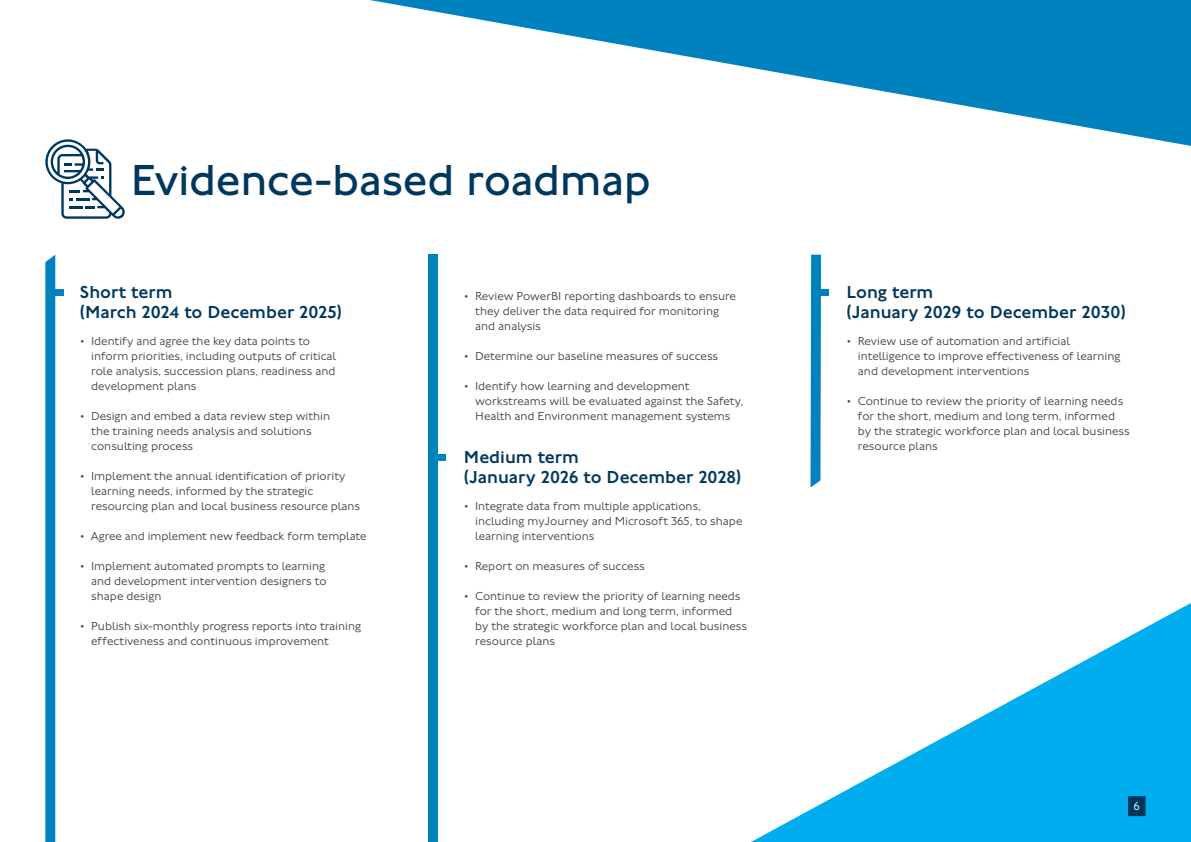
<style>
.page{position:relative;width:1191px;height:842px;background:#fff}
.page>*{position:absolute;margin:0;border:0;box-sizing:border-box;transform-origin:0 0}
.Major_Heading_45_45_Blue__H2{font:45px "Johnston 100";letter-spacing:-.01em;color:#00375e}
.Body_Heading_18_18_Blue__H3__BOX{font:500 18px "Johnston 100";color:#00375e}
.t1{font:300 12px/15px "Johnston 100";color:#414042}
.t2{font:300 12px "Johnston 100";color:#fff}
</style>
<div class="page">
<svg style="left:45px;top:255px;width:10px;height:587px;background:#0a87c0"></svg>
<div style="left:46px;top:289px;width:17px;height:7px;background:#0082be"></div>
<div style="left:428px;top:255px;width:10px;height:587px;background:#0082be"></div>
<div style="left:429px;top:454px;width:17px;height:7px;background:#0082be"></div>
<svg style="left:810px;top:255px;width:11px;height:232px;background:#1c8fc5"></svg>
<div style="left:812px;top:289px;width:17px;height:7px;background:#0082be"></div>
<svg style="left:751px;top:603px;width:440px;height:239px"></svg>
<svg style="left:45px;top:139px;width:80px;height:80px"></svg>
<svg style="left:370px;top:0;width:821px;height:146px"></svg>
<div style="left:1128px;top:796px;width:17px;height:20px;background:#00375e"></div>
<h2 class="Major_Heading_45_45_Blue__H2" style="left:130px;top:156px;width:522px">Evidence-based roadmap</h2>
<h3 class="Body_Heading_18_18_Blue__H3__BOX" style="left:80px;top:282px;width:94px">Short term</h3>
<h3 class="Body_Heading_18_18_Blue__H3__BOX" style="left:80px;top:302px;width:263px">(March 2024 to December 2025)</h3>
<p class="t1" style="left:91px;top:334px;width:247px;text-indent:-11px">• Identify and agree the key data points to inform priorities, including outputs of critical role analysis, succession plans, readiness and development plans</p>
<p class="t1" style="left:91px;top:409px;width:240px;text-indent:-11px">• Design and embed a data review step within the training needs analysis and solutions consulting process</p>
<p class="t1" style="left:91px;top:469px;width:270px;text-indent:-11px">• Implement the annual identification of priority learning needs, informed by the strategic resourcing plan and local business resource plans</p>
<p class="t1" style="left:80px;top:529px;width:288px">• Agree and implement new feedback form template</p>
<p class="t1" style="left:91px;top:559px;width:237px;text-align:justify;text-indent:-11px">• Implement automated prompts to learning and development intervention designers to shape design</p>
<p class="t1" style="left:91px;top:619px;width:271px;text-indent:-11px">• Publish six-monthly progress reports into training effectiveness and continuous improvement</p>
<p class="t1" style="left:475px;top:289px;width:262px;text-indent:-11px">• Review PowerBI reporting dashboards to ensure they deliver the data required for monitoring and analysis</p>
<p class="t1" style="left:464px;top:349px;width:256px">• Determine our baseline measures of success</p>
<p class="t1" style="left:475px;top:379px;width:269px;text-indent:-11px">• Identify how learning and development workstreams will be evaluated against the Safety,<br>Health and Environment management systems</p>
<h3 class="Body_Heading_18_18_Blue__H3__BOX" style="left:464px;top:447px;width:116px">Medium term</h3>
<h3 class="Body_Heading_18_18_Blue__H3__BOX" style="left:464px;top:467px;width:279px">(January 2026 to December 2028)</h3>
<p class="t1" style="left:475px;top:499px;width:269px;text-indent:-11px">• Integrate data from multiple applications, including myJourney and Microsoft 365, to shape learning interventions</p>
<p class="t1" style="left:464px;top:559px;width:182px">• Report on measures of success</p>
<p class="t1" style="left:475px;top:589px;width:273px;text-indent:-11px">• Continue to review the priority of learning needs for the short, medium and long term, informed by the strategic workforce plan and local business resource plans</p>
<h3 class="Body_Heading_18_18_Blue__H3__BOX" style="left:846px;top:282px;width:88px">Long term</h3>
<h3 class="Body_Heading_18_18_Blue__H3__BOX" style="left:846px;top:302px;width:281px">(January 2029 to December 2030)</h3>
<p class="t1" style="left:858px;top:334px;width:264px;text-indent:-11px">• Review use of automation and artificial intelligence to improve effectiveness of learning and development interventions</p>
<p class="t1" style="left:858px;top:394px;width:273px;text-indent:-11px">• Continue to review the priority of learning needs for the short, medium and long term, informed by the strategic workforce plan and local business resource plans</p>
<p class="t2" style="left:1133px;top:800px;width:8px">6</p>
</div>
